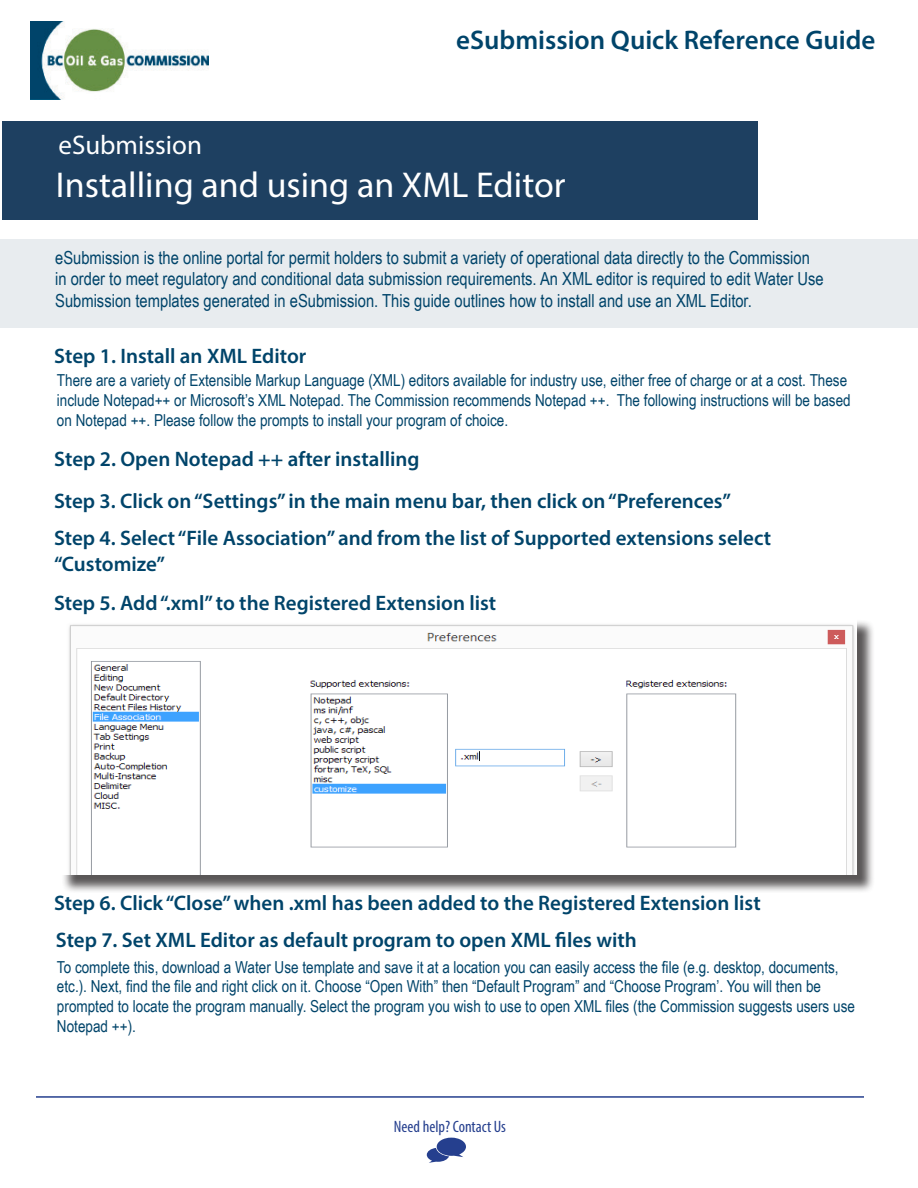
<style>
.page{position:relative;width:918px;height:1188px;background:#fff}
.page>*{position:absolute;margin:0;border:0;box-sizing:border-box;transform-origin:0 0}
.t1{font:36px "Myriad Pro";color:#fff}
.t2{font:600 27px "Myriad Pro";color:#00446a}
.t3{font:27px "Myriad Pro";color:#fff}
.t4{font:600 21px/25.2px "Myriad Pro";color:#00446a}
.t5{font:18px/21.6px "Arial Narrow";color:#00446a}
.t6{font:16.5px/19.8px "Arial Narrow";color:#00446a}
.t7{font:condensed 16.5px "Myriad Pro";color:#253f8e}
</style>
<div class="page">
<svg style="left:427px;top:1138px;width:39px;height:25px"></svg>
<hr style="left:36px;top:1096px;width:828px;height:2px;background:#253f8e">
<div style="left:2px;top:121px;width:756px;height:99px;background:#1e4061"></div>
<div style="left:0;top:240px;width:918px;height:88px;background:#e8ecef"></div>
<img style="left:31px;top:22px;width:177px;height:77px">
<div style="left:61px;top:619px;width:815px;height:275px;background:#231f20;opacity:.75"></div>
<img style="left:61px;top:619px;width:796px;height:256px">
<hr style="left:917px;top:240px;width:1px;height:99px;background:#1e4061">
<p class="t2" style="left:456px;top:23px;width:421px">eSubmission Quick Reference Guide</p>
<p class="t3" style="left:59px;top:128px;width:145px">eSubmission</p>
<p class="t1" style="left:56px;top:163px;width:511px">Installing and using an XML Editor</p>
<p class="t5" style="left:55px;top:246px;width:770px">eSubmission is the online portal for permit holders to submit a variety of operational data directly to the Commission in order to meet regulatory and conditional data submission requirements. An XML editor is required to edit Water Use<br>Submission templates generated in eSubmission. This guide outlines how to install and use an XML Editor.</p>
<p class="t4" style="left:54px;top:343px;width:254px">Step 1. Install an XML Editor</p>
<p class="t6" style="left:57px;top:370px;width:795px">There are a variety of Extensible Markup Language (XML) editors available for industry use, either free of charge or at a cost. These include Notepad++ or Microsoft’s XML Notepad. The Commission recommends Notepad ++. The following instructions will be based on Notepad ++. Please follow the prompts to install your program of choice.</p>
<p class="t4" style="left:54px;top:446px;width:367px">Step 2. Open Notepad ++ after installing</p>
<p class="t4" style="left:54px;top:488px;width:678px">Step 3. Click on “Settings” in the main menu bar, then click on “Preferences”</p>
<p class="t4" style="left:54px;top:525px;width:719px">Step 4. Select “File Association” and from the list of Supported extensions select “Customize”</p>
<p class="t4" style="left:54px;top:590px;width:444px">Step 5. Add “.xml” to the Registered Extension list</p>
<p class="t4" style="left:54px;top:890px;width:708px">Step 6. Click “Close” when .xml has been added to the Registered Extension list</p>
<p class="t4" style="left:56px;top:927px;width:583px">Step 7. Set XML Editor as default program to open XML files with</p>
<p class="t6" style="left:57px;top:956px;width:800px">To complete this, download a Water Use template and save it at a location you can easily access the file (e.g. desktop, documents, etc.). Next, find the file and right click on it. Choose “Open With” then “Default Program” and “Choose Program’. You will then be prompted to locate the program manually. Select the program you wish to use to open XML files (the Commission suggests users use Notepad ++).</p>
<p class="t7" style="left:394px;top:1117px;width:114px">Need help? Contact Us</p>
</div>
